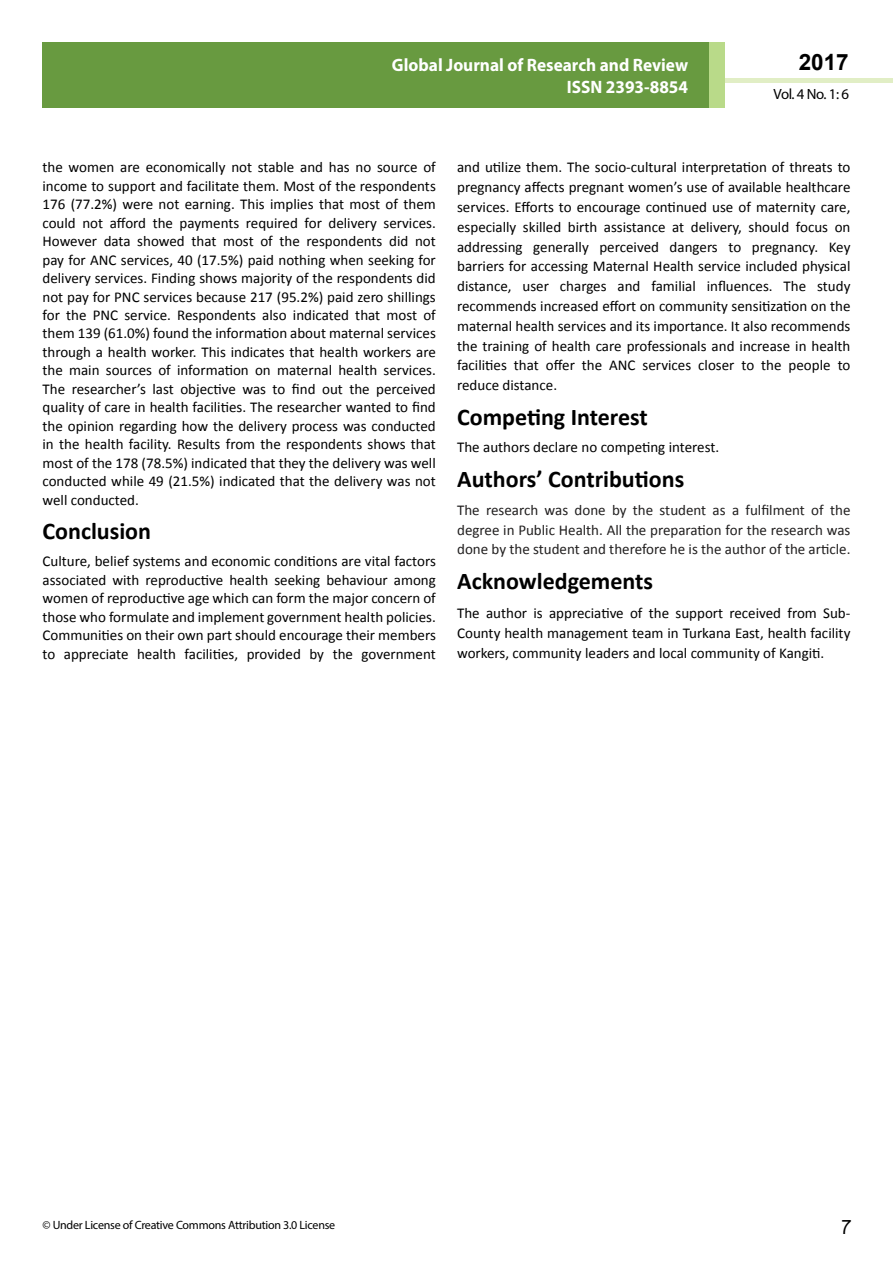
<style>
.page{position:relative;width:893px;height:1263px;background:#fff}
.page>*{position:absolute;margin:0;border:0;box-sizing:border-box;transform-origin:0 0}
.t1{font:25.5px "Tunga";color:#000}
.t2{font:700 24px "Calibri";color:#000}
.t3{font:700 22.5px "Arial";color:#000}
.t4{font:700 18px/21.6px "Myriad Pro";color:#fff;text-align:right;scale:.96 1}
.t5{font:15px/18.5px "Calibri";color:#000;text-align:justify}
.t6{font:15px/19.5px "Calibri";color:#211f1f;text-align:justify}
.t7{font:14.85px "Myriad Pro";color:#000}
.t8{font:12px "Myriad Pro";letter-spacing:-.02em;color:#000}
</style>
<div class="page">
<div style="left:43px;top:42px;width:666px;height:66px;background:#689a40"></div>
<div style="left:709px;top:42px;width:16px;height:66px;background:#b9da89"></div>
<hr style="left:725px;top:78px;width:168px;height:4px;background:#e1eec5">
<p class="t4" style="left:517px;top:53px;width:198px">A CHIVOS DE MEDICINA<br>ISSN 1698-9 65</p>
<h3 class="t3" style="left:799px;top:47px;width:52px">2017</h3>
<p class="t4" style="left:392px;top:54px;width:310px">Global Journal of Research and Review<br>ISSN 2393-8854</p>
<p class="t7" style="left:774px;top:84px;width:77px">Vol. 4 No. 1: 6</p>
<p class="t5" style="left:43px;top:158px;width:395px">the women are economically not stable and has no source of income to support and facilitate them. Most of the respondents 176 (77.2%) were not earning. This implies that most of them could not afford the payments required for delivery services.<br>However data showed that most of the respondents did not pay for ANC services, 40 (17.5%) paid nothing when seeking for delivery services. Finding shows majority of the respondents did not pay for PNC services because 217 (95.2%) paid zero shillings for the PNC service. Respondents also indicated that most of them 139 (61.0%) found the information about maternal services through a health worker. This indicates that health workers are the main sources of information on maternal health services.<br>The researcher’s last objective was to find out the perceived quality of care in health facilities. The researcher wanted to find the opinion regarding how the delivery process was conducted in the health facility. Results from the respondents shows that most of the 178 (78.5%) indicated that they the delivery was well conducted while 49 (21.5%) indicated that the delivery was not well conducted.</p>
<h2 class="t2" style="left:43px;top:516px;width:110px">Conclusion</h2>
<p class="t5" style="left:43px;top:552px;width:395px">Culture, belief systems and economic conditions are vital factors associated with reproductive health seeking behaviour among women of reproductive age which can form the major concern of those who formulate and implement government health policies.<br>Communities on their own part should encourage their members to appreciate health facilities, provided by the government</p>
<p class="t5" style="left:457px;top:158px;width:395px;line-height:19.8px">and utilize them. The socio-cultural interpretation of threats to pregnancy affects pregnant women’s use of available healthcare services. Efforts to encourage continued use of maternity care, especially skilled birth assistance at delivery, should focus on addressing generally perceived dangers to pregnancy. Key barriers for accessing Maternal Health service included physical distance, user charges and familial influences. The study recommends increased effort on community sensitization on the maternal health services and its importance. It also recommends the training of health care professionals and increase in health facilities that offer the ANC services closer to the people to reduce distance.</p>
<h2 class="t2" style="left:457px;top:402px;width:192px">Competing Interest</h2>
<p class="t5" style="left:457px;top:438px;width:264px">The authors declare no competing interest.</p>
<h2 class="t2" style="left:457px;top:464px;width:229px">Authors’ Contributions</h2>
<p class="t6" style="left:457px;top:500px;width:395px">The research was done by the student as a fulfilment of the degree in Public Health. All the preparation for the research was done by the student and therefore he is the author of the article.</p>
<h2 class="t2" style="left:457px;top:566px;width:197px">Acknowledgements</h2>
<p class="t5" style="left:457px;top:603px;width:395px;line-height:20.2px">The author is appreciative of the support received from Sub-County health management team in Turkana East, health facility workers, community leaders and local community of Kangiti.</p>
<p class="t8" style="left:43px;top:1218px;width:294px">© Under License of Creative Commons Attribution 3.0 License</p>
<h1 class="t1" style="left:841px;top:1210px;width:11px">7</h1>
</div>
